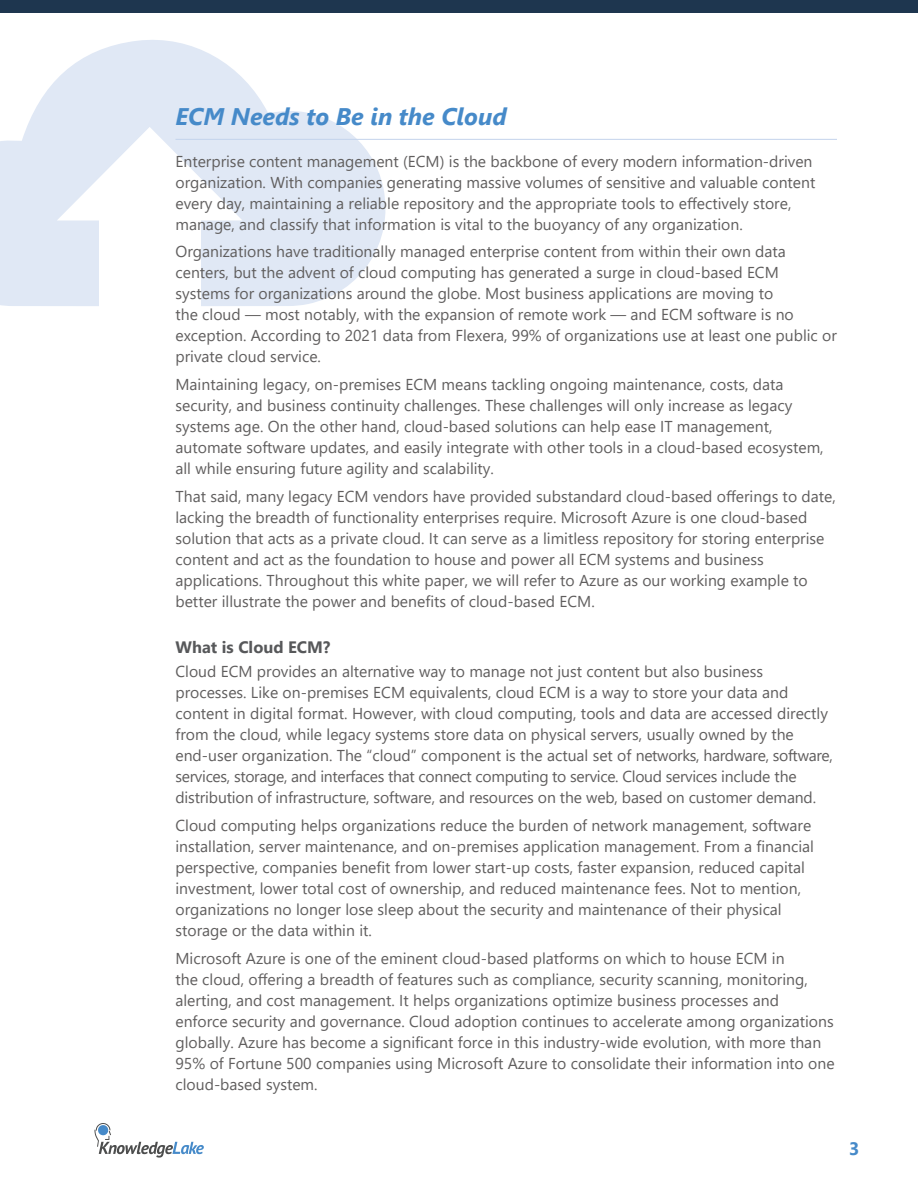
<style>
.page{position:relative;width:918px;height:1188px;background:#fff}
.page>*{position:absolute;margin:0;border:0;box-sizing:border-box;transform-origin:0 0}
.t1{font:italic 700 24px "Segoe UI";color:#468ac9}
.t2{font:700 18px "Segoe UI";color:#468ac9}
.t3{font:700 16.5px "Segoe UI";color:#57585a}
.t4{font:15.75px/21px "Segoe UI";color:#605e5e}
</style>
<div class="page">
<div style="left:0;top:0;width:918px;height:13px;background:#1e364f"></div>
<svg style="left:94px;top:1123px;width:110px;height:35px"></svg>
<svg style="left:0;top:40px;width:386px;height:266px;fill:#e0e8f5"></svg>
<svg style="left:57px;top:127px;width:186px;height:93px"></svg>
<div style="left:99px;top:186px;width:102px;height:170px;background:#fff"></div>
<hr style="left:176px;top:139px;width:661px;height:1px;background:#c3d3ec">
<h1 class="t1" style="left:176px;top:94px;width:333px">ECM Needs to Be in the Cloud</h1>
<p class="t4" style="left:176px;top:149px;width:641px">Enterprise content management (ECM) is the backbone of every modern information-driven organization. With companies generating massive volumes of sensitive and valuable content every day, maintaining a reliable repository and the appropriate tools to effectively store, manage, and classify that information is vital to the buoyancy of any organization.</p>
<p class="t4" style="left:176px;top:240px;width:663px">Organizations have traditionally managed enterprise content from within their own data centers, but the advent of cloud computing has generated a surge in cloud-based ECM systems for organizations around the globe. Most business applications are moving to<br>the cloud — most notably, with the expansion of remote work — and ECM software is no exception. According to 2021 data from Flexera, 99% of organizations use at least one public or private cloud service.</p>
<p class="t4" style="left:176px;top:373px;width:650px">Maintaining legacy, on-premises ECM means tackling ongoing maintenance, costs, data security, and business continuity challenges. These challenges will only increase as legacy systems age. On the other hand, cloud-based solutions can help ease IT management, automate software updates, and easily integrate with other tools in a cloud-based ecosystem, all while ensuring future agility and scalability.</p>
<p class="t4" style="left:176px;top:484px;width:662px">That said, many legacy ECM vendors have provided substandard cloud-based offerings to date, lacking the breadth of functionality enterprises require. Microsoft Azure is one cloud-based solution that acts as a private cloud. It can serve as a limitless repository for storing enterprise content and act as the foundation to house and power all ECM systems and business applications. Throughout this white paper, we will refer to Azure as our working example to better illustrate the power and benefits of cloud-based ECM.</p>
<p class="t3" style="left:176px;top:631px;width:156px">What is Cloud ECM?</p>
<p class="t4" style="left:176px;top:660px;width:659px">Cloud ECM provides an alternative way to manage not just content but also business processes. Like on-premises ECM equivalents, cloud ECM is a way to store your data and content in digital format. However, with cloud computing, tools and data are accessed directly from the cloud, while legacy systems store data on physical servers, usually owned by the end-user organization. The “cloud” component is the actual set of networks, hardware, software, services, storage, and interfaces that connect computing to service. Cloud services include the distribution of infrastructure, software, and resources on the web, based on customer demand.</p>
<p class="t4" style="left:176px;top:813px;width:640px">Cloud computing helps organizations reduce the burden of network management, software installation, server maintenance, and on-premises application management. From a financial perspective, companies benefit from lower start-up costs, faster expansion, reduced capital investment, lower total cost of ownership, and reduced maintenance fees. Not to mention, organizations no longer lose sleep about the security and maintenance of their physical storage or the data within it.</p>
<p class="t4" style="left:176px;top:946px;width:661px">Microsoft Azure is one of the eminent cloud-based platforms on which to house ECM in<br>the cloud, offering a breadth of features such as compliance, security scanning, monitoring, alerting, and cost management. It helps organizations optimize business processes and enforce security and governance. Cloud adoption continues to accelerate among organizations globally. Azure has become a significant force in this industry-wide evolution, with more than 95% of Fortune 500 companies using Microsoft Azure to consolidate their information into one cloud-based system.</p>
<p class="t2" style="left:849px;top:1131px;width:12px">3</p>
</div>
